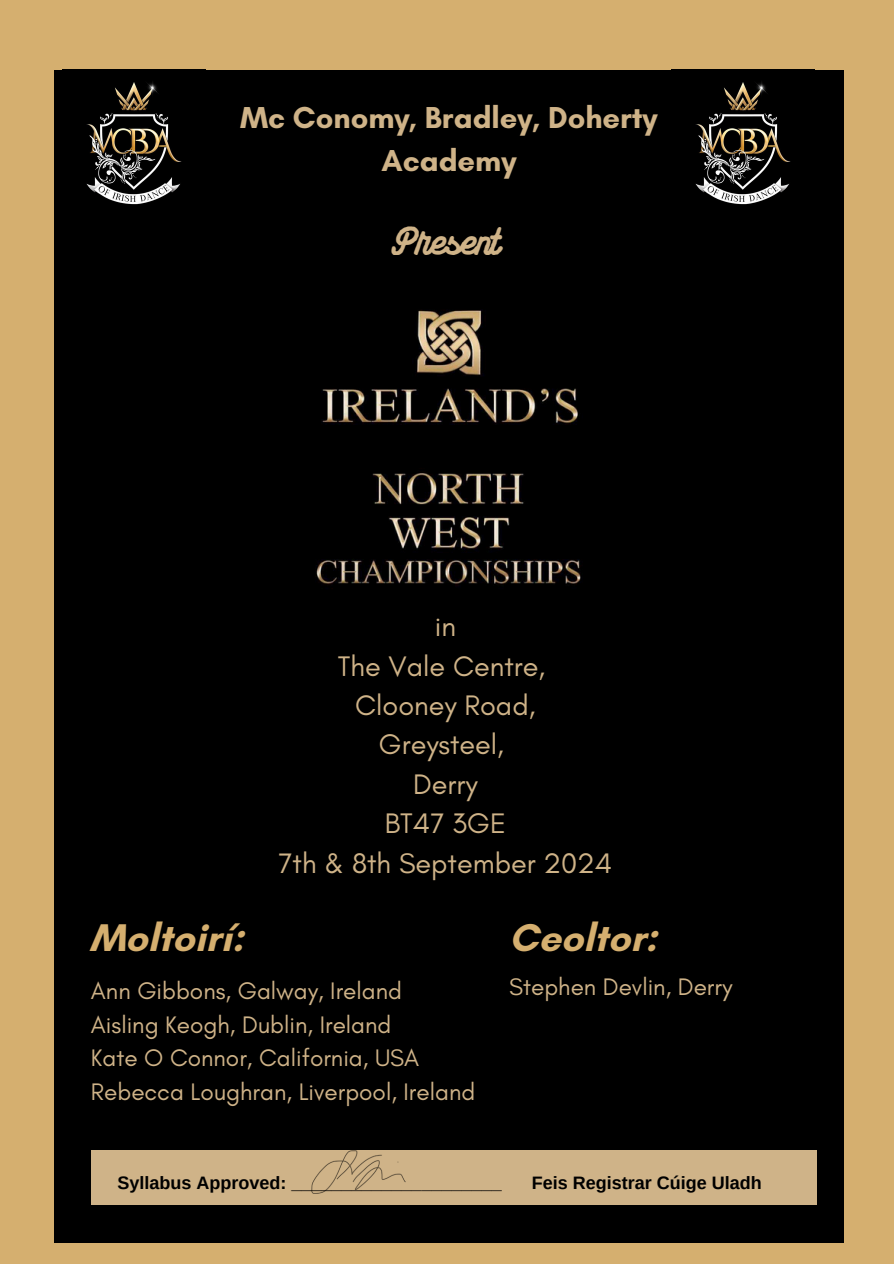
<style>
.page{position:relative;width:894px;height:1264px;background:#fff}
.page>*{position:absolute;margin:0;border:0;box-sizing:border-box;transform-origin:0 0}
.t1{font:48px "The Breaks Script";color:#cfb388}
.t2{font:700 39.3px "Glacial Indifference";color:#d5af6f}
.t3{font:700 30.75px/42.8px "Glacial Indifference";color:#cfb388;text-align:center}
.t4{font:28.8px/39.3px "Glacial Indifference";color:#cfb388;text-align:center}
.t5{font:24.3px/33.8px "Glacial Indifference";color:#cfb388}
.t6{font:700 18px "Arimo";color:#000}
</style>
<div class="page">
<div style="left:0;top:0;width:893px;height:1263px;background:#d5af6f"></div>
<div style="left:54px;top:70px;width:789px;height:1172px;background:#000"></div>
<img style="left:316px;top:310px;width:265px;height:276px">
<img style="left:86px;top:82px;width:96px;height:123px">
<img style="left:695px;top:82px;width:96px;height:123px">
<div style="left:91px;top:1149px;width:725px;height:55px;background:#cfb388"></div>
<img style="left:311px;top:1150px;width:94px;height:43px">
<p class="t3" style="left:240px;top:96px;width:419px">Mc Conomy, Bradley, Doherty<br>Academy</p>
<h1 class="t1" style="left:392px;top:219px;width:108px">Present</h1>
<p class="t4" style="left:278px;top:606px;width:335px">in<br>The Vale Centre,<br>Clooney Road,<br>Greysteel,<br>Derry<br>BT47 3GE<br>7th &amp; 8th September 2024</p>
<h2 class="t2" style="left:89px;top:913px;width:156px">Moltoirí:</h2>
<p class="t5" style="left:91px;top:973px;width:386px">Ann Gibbons, Galway, Ireland<br>Aisling Keogh, Dublin, Ireland<br>Kate O Connor, California, USA<br>Rebecca Loughran, Liverpool, Ireland</p>
<h2 class="t2" style="left:509px;top:913px;width:150px">Ceoltor:</h2>
<p class="t5" style="left:509px;top:969px;width:225px">Stephen Devlin, Derry</p>
<p class="t6" style="left:117px;top:1172px;width:385px">Syllabus Approved: _____________________</p>
<p class="t6" style="left:531px;top:1172px;width:231px">Feis Registrar Cúige Uladh</p>
</div>
